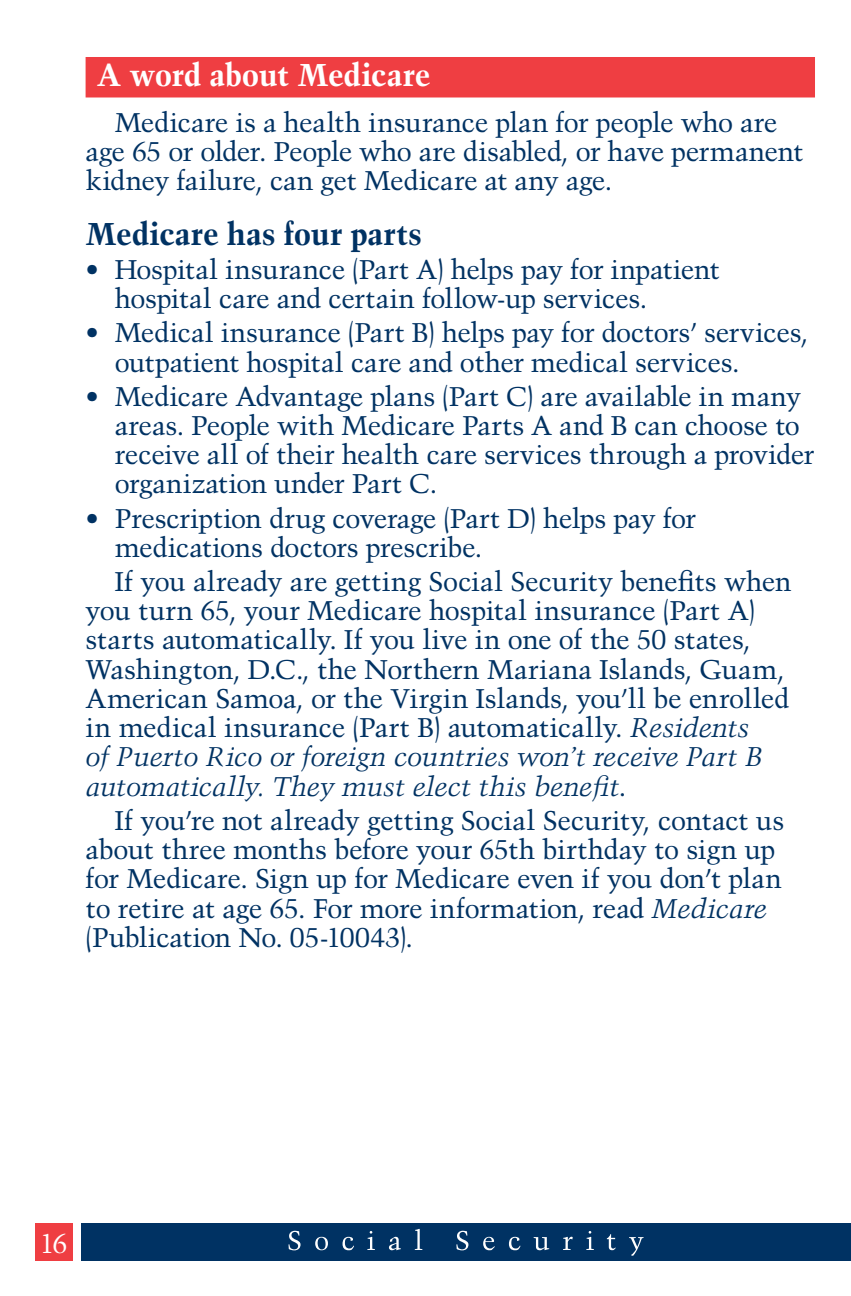
<style>
.page{position:relative;width:851px;height:1296px;background:#fff}
.page>*{position:absolute;margin:0;border:0;box-sizing:border-box;transform-origin:0 0}
.t1{font:700 31.5px "Trump Mediaeval";letter-spacing:-.005em;color:#003263}
.H1-1{font:700 31.5px "Trump Mediaeval";letter-spacing:-.015em;color:#fff}
.Paragraph{font:27px/29.2px "Trump Mediaeval";letter-spacing:-.015em;color:#003263}
.t2{font:27px "Trump Mediaeval";color:#fff}
.s1{font-style:italic}
</style>
<div class="page">
<div style="left:35px;top:1223px;width:38px;height:38px;background:#ef3e42"></div>
<div style="left:81px;top:1223px;width:769px;height:38px;background:#003263"></div>
<svg style="left:288px;top:1229px;width:355px;height:27px"></svg>
<div style="left:86px;top:57px;width:729px;height:40px;background:#ef3e42"></div>
<h1 class="H1-1" style="left:97px;top:55px;width:335px">A word about Medicare</h1>
<p class="Paragraph" style="left:86px;top:107px;width:719px;text-indent:29px">Medicare is a health insurance plan for people who are age 65 or older. People who are disabled, or have permanent kidney failure, can get Medicare at any age.</p>
<p class="t1" style="left:86px;top:214px;width:338px">Medicare has four parts</p>
<p class="Paragraph" style="left:115px;top:255px;width:606px;text-indent:-29px">• Hospital insurance (Part A) helps pay for inpatient hospital care and certain follow-up services.</p>
<p class="Paragraph" style="left:115px;top:318px;width:695px;text-indent:-29px">• Medical insurance (Part B) helps pay for doctors’ services, outpatient hospital care and other medical services.</p>
<p class="Paragraph" style="left:115px;top:381px;width:701px;text-indent:-29px">• Medicare Advantage plans (Part C) are available in many areas. People with Medicare Parts A and B can choose to receive all of their health care services through a provider organization under Part C.</p>
<p class="Paragraph" style="left:115px;top:503px;width:582px;text-indent:-29px">• Prescription drug coverage (Part D) helps pay for medications doctors prescribe.</p>
<p class="Paragraph" style="left:86px;top:567px;width:707px;text-indent:29px">If you already are getting Social Security benefits when you turn 65, your Medicare hospital insurance (Part A) starts automatically. If you live in one of the 50 states, Washington, D.C., the Northern Mariana Islands, Guam, American Samoa, or the Virgin Islands, you’ll be enrolled in medical insurance (Part B) automatically. <span class="s1">Residents<br>of Puerto Rico or foreign countries won’t receive Part B automatically. They must elect this benefit</span>.</p>
<p class="Paragraph" style="left:86px;top:805px;width:700px;text-indent:29px">If you’re not already getting Social Security, contact us about three months before your 65th birthday to sign up for Medicare. Sign up for Medicare even if you don’t plan to retire at age 65. For more information, read <span class="s1">Medicare </span>(Publication No. 05-10043).</p>
<p class="t2" style="left:40px;top:1227px;width:29px">16</p>
</div>
